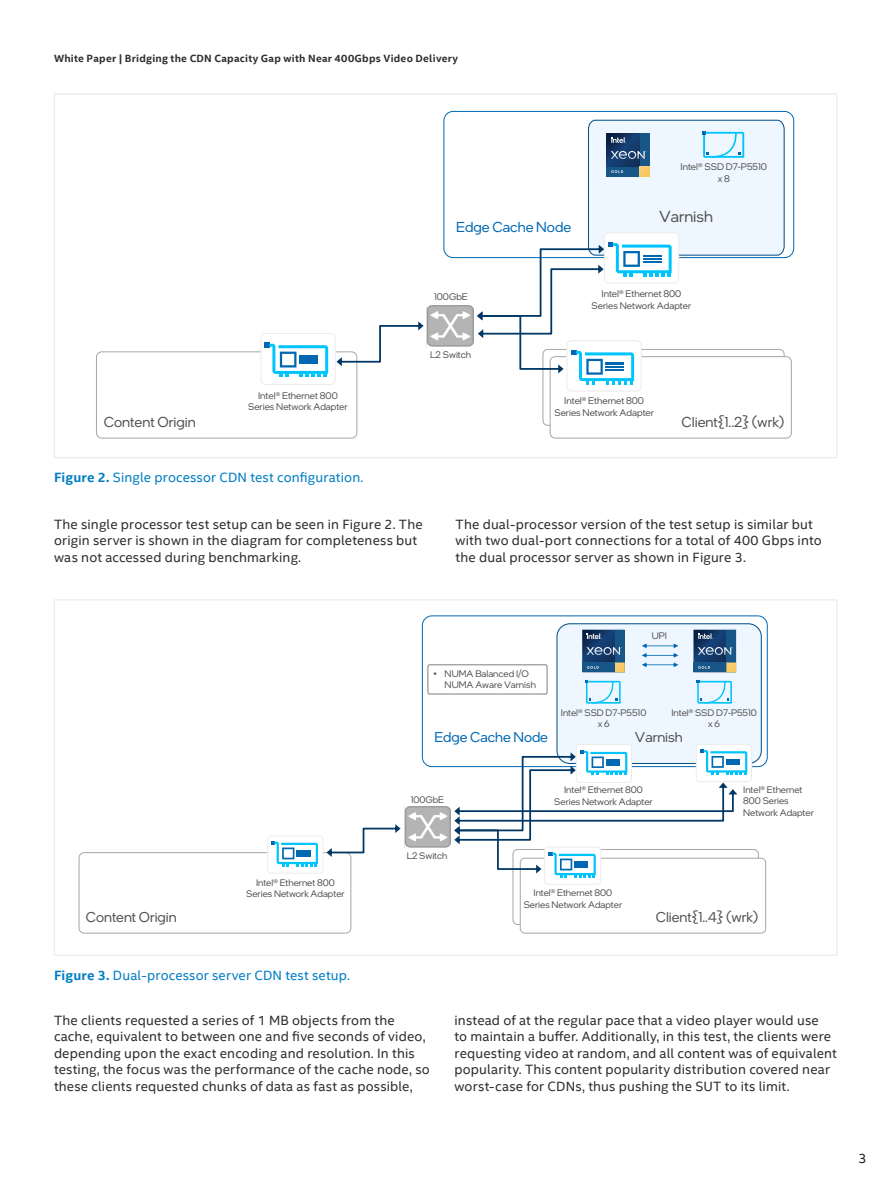
<style>
.page{position:relative;width:891px;height:1188px;background:#fff}
.page>*{position:absolute;margin:0;border:0;box-sizing:border-box;transform-origin:0 0}
.t1{font:15.9px "Intel One Display";color:#525252}
.t2{font:14.4px "Intel One Display";color:#525252}
.t3{font:14.4px "Intel One Display";color:#0068b5}
.t4{font:14.25px "Intel One Display";color:#525252}
.t5{font:14.25px "Intel One Display";color:#0068b5}
.MainCopy___Caption{font:13.5px/16.5px "Intel Clear";letter-spacing:.01em;color:#2d2f2e}
.MainCopy___Caption-2{font:13.5px "Intel Clear";letter-spacing:.01em;color:#007ec5}
.MainCopy___Caption-3{font:13.5px "Intel Clear";color:#231f20}
.Document_Header{font:700 10.5px "Intel Clear";letter-spacing:.025em;color:#2d2f2e}
.t6{font:9.6px/11.6px "Intel One Display";color:#525252;text-align:center}
.t7{font:9.6px "Intel One Display";color:#535353}
.t8{font:9.45px/11.4px "Intel One Display";color:#525252;text-align:center}
.s1{font-weight:700}
</style>
<div class="page">
<div style="left:444px;top:111px;width:350px;height:147px;border:1px solid #0068b4;border-radius:9px"></div>
<div style="left:550px;top:356px;width:242px;height:83px;border:1px solid #a6a6a6;border-radius:5px"></div>
<div style="left:96px;top:351px;width:261px;height:88px;border:1px solid #a6a6a6;border-radius:5px"></div>
<svg style="left:336px;top:321px;width:88px;height:45px"></svg>
<div style="left:567px;top:341px;width:74px;height:50px;border:1px solid #ececec;border-radius:5px"></div>
<img style="left:579px;top:375px;width:55px;height:6px">
<svg style="left:477px;top:119px;width:308px;height:256px"></svg>
<svg style="left:586px;top:381px;width:9px;height:3px"></svg>
<svg style="left:606px;top:381px;width:27px;height:3px"></svg>
<div style="left:261px;top:333px;width:74px;height:52px;background:#fff;border-radius:5px"></div>
<div style="left:261px;top:333px;width:74px;height:52px;border:1px solid #ececec;border-radius:5px"></div>
<svg style="left:265px;top:343px;width:4px;height:4px"></svg>
<img style="left:269px;top:344px;width:59px;height:30px">
<svg style="left:280px;top:352px;width:38px;height:16px"></svg>
<svg style="left:280px;top:374px;width:9px;height:3px"></svg>
<svg style="left:300px;top:374px;width:27px;height:3px"></svg>
<img style="left:427px;top:305px;width:47px;height:42px">
<div style="left:557px;top:624px;width:204px;height:139px;background:#eef7ff;border-radius:13px"></div>
<div style="left:557px;top:623px;width:205px;height:141px;border:1px solid #004a83;border-radius:13px"></div>
<div style="left:422px;top:615px;width:346px;height:152px;border:1px solid #0068b4;border-radius:10px"></div>
<div style="left:428px;top:665px;width:119px;height:29px;border:1px solid #7f7f7f;border-radius:2px"></div>
<div style="left:79px;top:852px;width:272px;height:82px;border:1px solid #a6a6a6;border-radius:5px"></div>
<div style="left:520px;top:858px;width:246px;height:76px;border:1px solid #a6a6a6;border-radius:5px"></div>
<svg style="left:326px;top:824px;width:75px;height:33px"></svg>
<svg style="left:642px;top:644px;width:36px;height:23px"></svg>
<svg style="left:582px;top:630px;width:43px;height:42px;background:#33597d"></svg>
<svg style="left:693px;top:630px;width:43px;height:42px;background:#345a7e"></svg>
<img style="left:618px;top:681px;width:3px;height:23px">
<svg style="left:586px;top:680px;width:32px;height:24px"></svg>
<div style="left:576px;top:745px;width:56px;height:37px;background:#fff;border-radius:3px"></div>
<div style="left:576px;top:744px;width:56px;height:39px;border:1px solid #ececec;border-radius:3px"></div>
<div style="left:696px;top:745px;width:56px;height:37px;background:#fff;border-radius:3px"></div>
<div style="left:696px;top:744px;width:56px;height:38px;border:1px solid #ececec;border-radius:3px"></div>
<img style="left:746px;top:751px;width:1px;height:22px">
<div style="left:268px;top:836px;width:55px;height:37px;background:#fff;border-radius:3px"></div>
<div style="left:268px;top:836px;width:55px;height:37px;border:1px solid #ececec;border-radius:3px"></div>
<img style="left:274px;top:842px;width:44px;height:22px">
<svg style="left:282px;top:848px;width:35px;height:18px"></svg>
<div style="left:545px;top:847px;width:56px;height:37px;border:1px solid #ececec;border-radius:3px"></div>
<svg style="left:454px;top:749px;width:292px;height:129px"></svg>
<img style="left:729px;top:681px;width:3px;height:23px">
<svg style="left:697px;top:680px;width:32px;height:24px"></svg>
<img style="left:404px;top:806px;width:46px;height:41px">
<p class="Document_Header" style="left:54px;top:51px;width:406px">White Paper | Bridging the CDN Capacity Gap with Near 400Gbps Video Delivery</p>
<p class="t2" style="left:104px;top:413px;width:94px">Content Origin</p>
<p class="t3" style="left:456px;top:218px;width:116px">Edge Cache Node</p>
<p class="t6" style="left:681px;top:161px;width:88px">Intel® SSD D7-P5510 x 8</p>
<p class="t1" style="left:659px;top:207px;width:55px">Varnish</p>
<p class="t7" style="left:434px;top:291px;width:35px">100GbE</p>
<p class="t7" style="left:430px;top:349px;width:43px">L2 Switch</p>
<p class="t6" style="left:592px;top:288px;width:101px">Intel® Ethernet 800<br>Series Network Adapter</p>
<p class="t6" style="left:248px;top:389px;width:101px">Intel® Ethernet 800<br>Series Network Adapter</p>
<p class="t6" style="left:554px;top:395px;width:101px">Intel® Ethernet 800<br>Series Network Adapter</p>
<p class="t2" style="left:681px;top:413px;width:104px">Client{1..2} (wrk)</p>
<p class="MainCopy___Caption-2" style="left:54px;top:468px;width:311px"><span class="s1">Figure 2.</span> Single processor CDN test configuration.</p>
<p class="MainCopy___Caption" style="left:54px;top:515px;width:370px">The single processor test setup can be seen in Figure 2. The origin server is shown in the diagram for completeness but was not accessed during benchmarking.</p>
<p class="MainCopy___Caption" style="left:456px;top:515px;width:368px">The dual-processor version of the test setup is similar but with two dual-port connections for a total of 400 Gbps into the dual processor server as shown in Figure 3.</p>
<p class="t8" style="left:445px;top:668px;width:93px;text-align:left;text-indent:-11px">• NUMA Balanced I/O<br>NUMA Aware Varnish</p>
<p class="t8" style="left:652px;top:630px;width:17px">UPI</p>
<p class="t8" style="left:561px;top:707px;width:87px">Intel® SSD D7-P5510 x 6</p>
<p class="t8" style="left:671px;top:707px;width:87px">Intel® SSD D7-P5510 x 6</p>
<p class="t5" style="left:434px;top:728px;width:115px">Edge Cache Node</p>
<p class="t4" style="left:635px;top:728px;width:49px">Varnish</p>
<p class="t8" style="left:411px;top:793px;width:35px">100GbE</p>
<p class="t8" style="left:407px;top:850px;width:42px">L2 Switch</p>
<p class="t8" style="left:554px;top:784px;width:100px">Intel® Ethernet 800<br>Series Network Adapter</p>
<p class="t8" style="left:743px;top:784px;width:72px;text-align:left">Intel® Ethernet<br>800 Series<br>Network Adapter</p>
<p class="t8" style="left:246px;top:877px;width:100px">Intel® Ethernet 800<br>Series Network Adapter</p>
<p class="t8" style="left:524px;top:887px;width:100px">Intel® Ethernet 800<br>Series Network Adapter</p>
<p class="t4" style="left:86px;top:908px;width:92px">Content Origin</p>
<p class="t4" style="left:656px;top:908px;width:104px">Client{1..4} (wrk)</p>
<p class="MainCopy___Caption-2" style="left:54px;top:966px;width:298px"><span class="s1">Figure 3.</span> Dual-processor server CDN test setup.</p>
<p class="MainCopy___Caption" style="left:54px;top:1011px;width:377px">The clients requested a series of 1 MB objects from the cache, equivalent to between one and five seconds of video, depending upon the exact encoding and resolution. In this testing, the focus was the performance of the cache node, so these clients requested chunks of data as fast as possible,</p>
<p class="MainCopy___Caption" style="left:454px;top:1011px;width:384px">instead of at the regular pace that a video player would use<br>to maintain a buffer. Additionally, in this test, the clients were requesting video at random, and all content was of equivalent popularity. This content popularity distribution covered near worst-case for CDNs, thus pushing the SUT to its limit.</p>
<p class="MainCopy___Caption-3" style="left:858px;top:1149px;width:10px">3</p>
</div>
